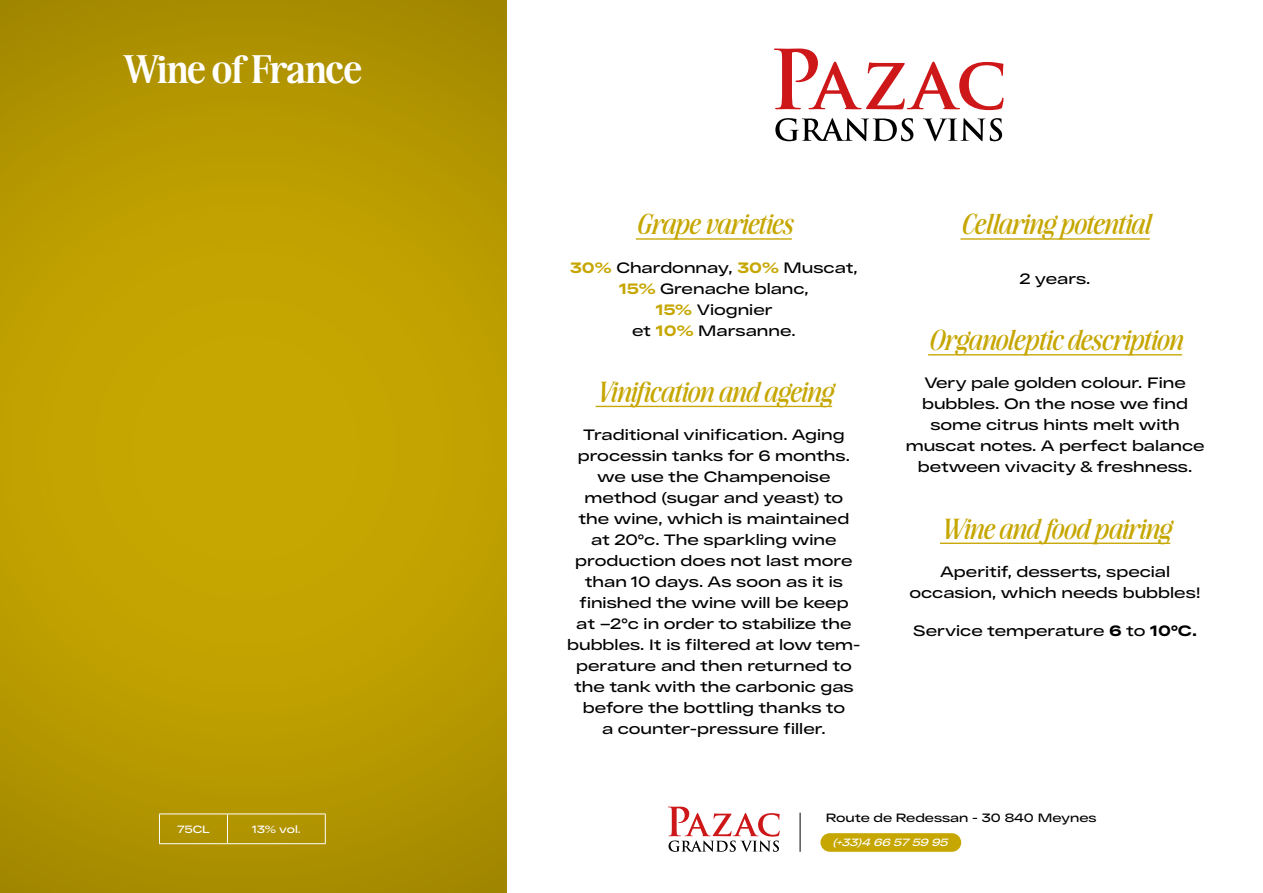
<style>
.page{position:relative;width:1263px;height:893px;background:#fff}
.page>*{position:absolute;margin:0;border:0;box-sizing:border-box;transform-origin:0 0}
.t1{font:700 36.9px "Awesome Serif";color:#fff;scale:1.14 1}
.t2{font:27px "Awesome Serif Italic Sm";color:#c6a600}
.t3{font:600 15px/21px "RF Dewi Expanded";color:#000;text-align:center}
.t4{font:600 12px "RF Dewi Expanded";color:#000}
.t5{font:italic 600 10.5px "RF Dewi Expanded";color:#fff}
.t6{font:600 10.5px "RF Dewi Expanded";color:#fff}
.s1{font-weight:800;color:#c6a600}
.s2{font-weight:800}
</style>
<div class="page">
<svg style="left:775px;top:118px;width:138px;height:23px"></svg>
<svg style="left:923px;top:118px;width:79px;height:23px"></svg>
<svg style="left:774px;top:49px;width:229px;height:61px"></svg>
<img style="left:0;top:0;width:506px;height:893px">
<svg style="left:668px;top:807px;width:112px;height:45px"></svg>
<div style="left:820px;top:833px;width:141px;height:19px;background:#c6a600;border-radius:9px"></div>
<hr style="left:800px;top:813px;width:1px;height:39px;background:#000">
<hr style="left:159px;top:813px;width:68px;height:1px;background:#fff">
<svg style="left:159px;top:814px;width:1px;height:29px"></svg>
<hr style="left:227px;top:813px;width:99px;height:1px;background:#fff">
<svg style="left:227px;top:814px;width:1px;height:29px"></svg>
<svg style="left:325px;top:814px;width:1px;height:29px"></svg>
<hr style="left:159px;top:843px;width:68px;height:1px;background:#fff">
<hr style="left:227px;top:843px;width:99px;height:1px;background:#fff">
<hr style="left:636px;top:238px;width:156px;height:2px;background:#c6a600">
<hr style="left:596px;top:406px;width:236px;height:1px;background:#c6a600">
<hr style="left:960px;top:238px;width:190px;height:2px;background:#c6a600">
<hr style="left:928px;top:354px;width:254px;height:1px;background:#c6a600">
<hr style="left:940px;top:543px;width:230px;height:1px;background:#c6a600">
<svg style="left:637px;top:238px;width:66px;height:2px"></svg>
<svg style="left:631px;top:405px;width:44px;height:1px"></svg>
<svg style="left:746px;top:405px;width:63px;height:1px"></svg>
<svg style="left:820px;top:405px;width:13px;height:2px"></svg>
<svg style="left:1042px;top:238px;width:33px;height:2px"></svg>
<svg style="left:929px;top:354px;width:54px;height:2px"></svg>
<svg style="left:1014px;top:354px;width:26px;height:2px"></svg>
<svg style="left:1102px;top:354px;width:43px;height:2px"></svg>
<svg style="left:1026px;top:542px;width:32px;height:2px"></svg>
<svg style="left:1076px;top:542px;width:71px;height:2px"></svg>
<svg style="left:1158px;top:542px;width:13px;height:2px"></svg>
<svg style="left:327px;top:62px;width:34px;height:21px"></svg>
<div style="left:123px;top:55px;width:183px;height:28px;background:#b09300"></div>
<h1 class="t1" style="left:306px;top:46px;width:20px">■</h1>
<p class="t6" style="left:177px;top:823px;width:34px">75CL</p>
<p class="t6" style="left:252px;top:823px;width:50px">13% vol.</p>
<h2 class="t2" style="left:704px;top:208px;width:90px">❖ ▼▲</h2>
<p class="t3" style="left:570px;top:257px;width:289px"><span class="s1">30%</span> Chardonnay, <span class="s1">30%</span> Muscat,<br><span class="s1">15%</span> Grenache blanc,<br><span class="s1">15%</span> Viognier<br>et <span class="s1">10%</span> Marsanne.</p>
<h2 class="t2" style="left:615px;top:375px;width:132px">■ ▼□■ ■</h2>
<h2 class="t2" style="left:805px;top:375px;width:16px">■</h2>
<p class="t3" style="left:567px;top:424px;width:295px">Traditional vinification. Aging processin tanks for 6 months. we use the Champenoise method (sugar and yeast) to<br>the wine, which is maintained<br>at 20°c. The sparkling wine production does not last more than 10 days. As soon as it is finished the wine will be keep<br>at –2°c in order to stabilize the bubbles. It is filtered at low tem&shy;perature and then returned to the tank with the carbonic gas before the bottling thanks to<br>a counter-pressure filler.</p>
<h2 class="t2" style="left:984px;top:208px;width:167px">●● ■ □▼ ■▼ ●</h2>
<p class="t3" style="left:1020px;top:268px;width:72px">2 years.</p>
<h2 class="t2" style="left:980px;top:324px;width:66px">■□● ▼</h2>
<h2 class="t2" style="left:1090px;top:324px;width:93px">▲ ▼□■</h2>
<p class="t3" style="left:906px;top:372px;width:300px">Very pale golden colour. Fine bubbles. On the nose we find some citrus hints melt with muscat notes. A perfect balance between vivacity &amp; freshness.</p>
<h2 class="t2" style="left:968px;top:512px;width:108px">■ ■ □□</h2>
<h2 class="t2" style="left:1143px;top:512px;width:16px">■</h2>
<p class="t3" style="left:909px;top:561px;width:293px">Aperitif, desserts, special occasion, which needs bubbles!</p>
<p class="t3" style="left:913px;top:620px;width:285px">Service temperature <span class="s2">6</span> to <span class="s2">10°C.</span></p>
<p class="t4" style="left:826px;top:811px;width:272px">Route de Redessan - 30 840 Meynes</p>
<p class="t5" style="left:832px;top:836px;width:120px">(+33)4 66 57 59 95</p>
</div>
